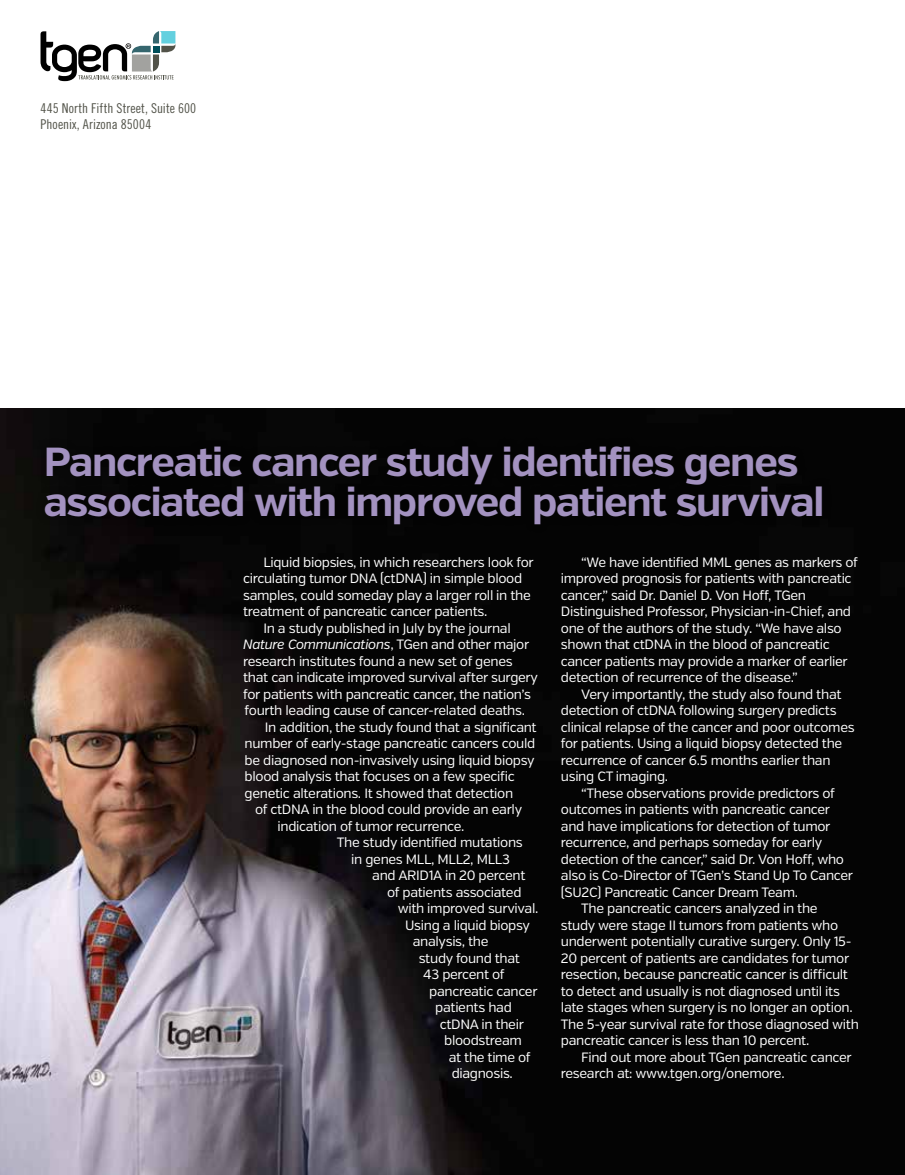
<style>
.page{position:relative;width:905px;height:1175px;background:#fff}
.page>*{position:absolute;margin:0;border:0;box-sizing:border-box;transform-origin:0 0}
.t1{font:700 40.5px/39.8px "Verb";letter-spacing:-.035em;color:#a392c0}
.t2{font:13.5px/16.5px "Verb";letter-spacing:-.025em;color:#fff}
.t3{font:13.5px/16.5px "Trade Gothic LT Std Cn 18";letter-spacing:.01em;color:#525349}
.t4{font:italic 13.5px "Verb";letter-spacing:-.025em;color:#fff}
.s1{font-style:normal}
</style>
<div class="page">
<img style="left:0;top:408px;width:904px;height:766px">
<div style="left:35px;top:437px;width:797px;height:97px;background:#000"></div>
<svg style="left:40px;top:31px;width:135px;height:50px"></svg>
<p class="t3" style="left:40px;top:100px;width:157px">445 North Fifth Street, Suite 600<br>Phoenix, Arizona 85004</p>
<h1 class="t1" style="left:44px;top:443px;width:782px">Pancreatic cancer study identifies genes associated with improved patient survival</h1>
<p class="t2" style="left:263px;top:554px;width:272px">Liquid biopsies, in which researchers look for</p>
<p class="t2" style="left:243px;top:570px;width:280px">circulating tumor DNA (ctDNA) in simple blood</p>
<p class="t2" style="left:243px;top:587px;width:289px">samples, could someday play a larger roll in the</p>
<p class="t2" style="left:243px;top:603px;width:246px">treatment of pancreatic cancer patients.</p>
<p class="t2" style="left:263px;top:620px;width:249px">In a study published in July by the journal</p>
<p class="t4" style="left:243px;top:636px;width:288px">Nature Communications<span class="s1">, TGen and other major</span></p>
<p class="t2" style="left:243px;top:653px;width:271px">research institutes found a new set of genes</p>
<p class="t2" style="left:243px;top:669px;width:296px">that can indicate improved survival after surgery</p>
<p class="t2" style="left:243px;top:686px;width:289px">for patients with pancreatic cancer, the nation’s</p>
<p class="t2" style="left:244px;top:702px;width:282px">fourth leading cause of cancer-related deaths.</p>
<p class="t2" style="left:265px;top:719px;width:273px">In addition, the study found that a significant</p>
<p class="t2" style="left:244px;top:735px;width:292px">number of early-stage pancreatic cancers could</p>
<p class="t2" style="left:244px;top:752px;width:291px">be diagnosed non-invasively using liquid biopsy</p>
<p class="t2" style="left:244px;top:768px;width:271px">blood analysis that focuses on a few specific</p>
<p class="t2" style="left:244px;top:785px;width:270px">genetic alterations. It showed that detection</p>
<p class="t2" style="left:255px;top:801px;width:268px">of ctDNA in the blood could provide an early</p>
<p class="t2" style="left:278px;top:818px;width:188px">indication of tumor recurrence.</p>
<p class="t2" style="left:337px;top:834px;width:187px">The study identified mutations</p>
<p class="t2" style="left:351px;top:851px;width:160px">in genes MLL, MLL2, MLL3</p>
<p class="t2" style="left:372px;top:867px;width:155px">and ARID1A in 20 percent</p>
<p class="t2" style="left:387px;top:884px;width:136px">of patients associated</p>
<p class="t2" style="left:398px;top:900px;width:142px">with improved survival.</p>
<p class="t2" style="left:405px;top:917px;width:126px">Using a liquid biopsy</p>
<p class="t2" style="left:413px;top:933px;width:77px">analysis, the</p>
<p class="t2" style="left:419px;top:950px;width:103px">study found that</p>
<p class="t2" style="left:423px;top:966px;width:83px">43 percent of</p>
<p class="t2" style="left:429px;top:983px;width:110px">pancreatic cancer</p>
<p class="t2" style="left:435px;top:999px;width:78px">patients had</p>
<p class="t2" style="left:440px;top:1016px;width:86px">ctDNA in their</p>
<p class="t2" style="left:444px;top:1032px;width:79px">bloodstream</p>
<p class="t2" style="left:448px;top:1049px;width:83px">at the time of</p>
<p class="t2" style="left:451px;top:1065px;width:63px">diagnosis.</p>
<p class="t2" style="left:561px;top:554px;width:298px;text-indent:20px">“We have identified MML genes as markers of improved prognosis for patients with pancreatic cancer,” said Dr. Daniel D. Von Hoff, TGen Distinguished Professor, Physician-in-Chief, and one of the authors of the study. “We have also shown that ctDNA in the blood of pancreatic cancer patients may provide a marker of earlier detection of recurrence of the disease.”</p>
<p class="t2" style="left:561px;top:686px;width:295px;text-indent:20px">Very importantly, the study also found that detection of ctDNA following surgery predicts clinical relapse of the cancer and poor outcomes for patients. Using a liquid biopsy detected the recurrence of cancer 6.5 months earlier than using CT imaging.</p>
<p class="t2" style="left:581px;top:785px;width:255px">“These observations provide predictors of</p>
<p class="t2" style="left:561px;top:801px;width:271px">outcomes in patients with pancreatic cancer</p>
<p class="t2" style="left:561px;top:818px;width:271px">and have implications for detection of tumor</p>
<p class="t2" style="left:561px;top:834px;width:263px">recurrence, and perhaps someday for early</p>
<p class="t2" style="left:561px;top:851px;width:285px">detection of the cancer,” said Dr. Von Hoff, who</p>
<p class="t2" style="left:561px;top:867px;width:294px">also is Co-Director of TGen’s Stand Up To Cancer</p>
<p class="t2" style="left:561px;top:884px;width:239px">(SU2C) Pancreatic Cancer Dream Team.</p>
<p class="t2" style="left:581px;top:900px;width:238px">The pancreatic cancers analyzed in the</p>
<p class="t2" style="left:561px;top:917px;width:279px">study were stage II tumors from patients who</p>
<p class="t2" style="left:561px;top:933px;width:292px">underwent potentially curative surgery. Only 15-</p>
<p class="t2" style="left:561px;top:950px;width:290px">20 percent of patients are candidates for tumor</p>
<p class="t2" style="left:561px;top:966px;width:289px">resection, because pancreatic cancer is difficult</p>
<p class="t2" style="left:561px;top:983px;width:280px">to detect and usually is not diagnosed until its</p>
<p class="t2" style="left:561px;top:999px;width:293px">late stages when surgery is no longer an option.</p>
<p class="t2" style="left:561px;top:1016px;width:299px">The 5-year survival rate for those diagnosed with</p>
<p class="t2" style="left:561px;top:1032px;width:250px">pancreatic cancer is less than 10 percent.</p>
<p class="t2" style="left:581px;top:1049px;width:272px">Find out more about TGen pancreatic cancer</p>
<p class="t2" style="left:561px;top:1065px;width:225px">research at: www.tgen.org/onemore.</p>
</div>
